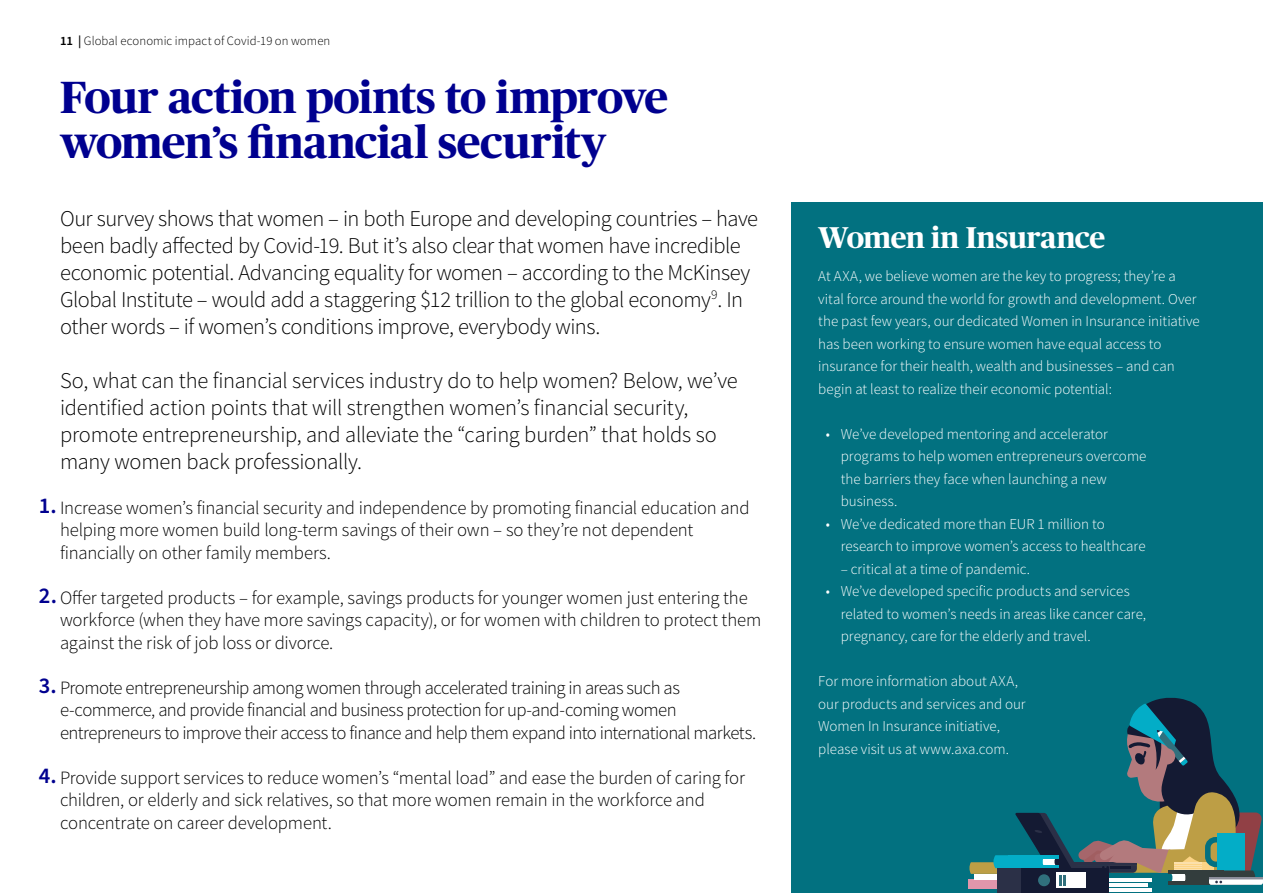
<style>
.page{position:relative;width:1263px;height:893px;background:#fff}
.page>*{position:absolute;margin:0;border:0;box-sizing:border-box;transform-origin:0 0}
.t1{font:700 45px/45px "Publico Headline";letter-spacing:-.015em;color:#00008f}
.t2{font:700 30px "Publico Headline";letter-spacing:-.015em;color:#fff}
.t3{font:300 22.5px/27px "Source Sans Pro";letter-spacing:-.015em;color:#000}
.t4{font:600 22.5px "Source Sans Pro";color:#00008f}
.t5{font:300 18.75px/22.5px "Source Sans Pro";letter-spacing:-.015em;color:#000}
.t6{font:300 15px/22.5px "Source Sans Pro";color:#fff}
.t7{font:300 12.75px "Source Sans Pro";letter-spacing:.005em;color:#000}
.s1{font-weight:600}
</style>
<div class="page">
<div style="left:791px;top:203px;width:472px;height:690px;background:#027180"></div>
<hr style="left:1084px;top:889px;width:68px;height:3px;background:#fff">
<hr style="left:1080px;top:884px;width:67px;height:3px;background:#fff">
<div style="left:968px;top:880px;width:56px;height:9px;background:#e096ab"></div>
<div style="left:997px;top:868px;width:81px;height:25px;background:#2b3047"></div>
<div style="left:1021px;top:868px;width:87px;height:25px;background:#141a33"></div>
<div style="left:1056px;top:872px;width:29px;height:16px;background:#fff"></div>
<div style="left:1038px;top:874px;width:12px;height:12px;background:#30707d;border-radius:50%"></div>
<svg style="left:969px;top:697px;width:294px;height:188px"></svg>
<p class="t7" style="left:60px;top:33px;width:272px"><span class="s1">11 |</span> Global economic impact of Covid-19 on women</p>
<h1 class="t1" style="left:60px;top:72px;width:610px">Four action points to improve women’s financial security</h1>
<p class="t3" style="left:60px;top:205px;width:700px">Our survey shows that women – in both Europe and developing countries – have been badly affected by Covid-19. But it’s also clear that women have incredible economic potential. Advancing equality for women – according to the McKinsey Global Institute – would add a staggering $12 trillion to the global economy<sup>9</sup>. In other words – if women’s conditions improve, everybody wins.</p>
<p class="t3" style="left:60px;top:367px;width:679px">So, what can the financial services industry do to help women? Below, we’ve identified action points that will strengthen women’s financial security, promote entrepreneurship, and alleviate the “caring burden” that holds so many women back professionally.</p>
<p class="t5" style="left:60px;top:496px;width:691px">Increase women’s financial security and independence by promoting financial education and helping more women build long-term savings of their own – so they’re not dependent financially on other family members.</p>
<p class="t5" style="left:60px;top:586px;width:703px">Offer targeted products – for example, savings products for younger women just entering the workforce (when they have more savings capacity), or for women with children to protect them against the risk of job loss or divorce.</p>
<p class="t5" style="left:60px;top:676px;width:698px">Promote entrepreneurship among women through accelerated training in areas such as e-commerce, and provide financial and business protection for up-and-coming women entrepreneurs to improve their access to finance and help them expand into international markets.</p>
<p class="t5" style="left:60px;top:766px;width:686px">Provide support services to reduce women’s “mental load” and ease the burden of caring for children, or elderly and sick relatives, so that more women remain in the workforce and concentrate on career development.</p>
<p class="t4" style="left:39px;top:490px;width:19px">1.</p>
<p class="t4" style="left:39px;top:580px;width:20px">2.</p>
<p class="t4" style="left:39px;top:670px;width:19px">3.</p>
<p class="t4" style="left:39px;top:760px;width:19px">4.</p>
<h2 class="t2" style="left:818px;top:215px;width:288px">Women in Insurance</h2>
<p class="t6" style="left:818px;top:265px;width:383px">At AXA, we believe women are the key to progress; they’re a vital force around the world for growth and development. Over the past few years, our dedicated Women in Insurance initiative has been working to ensure women have equal access to insurance for their health, wealth and businesses – and can begin at least to realize their economic potential:</p>
<p class="t6" style="left:841px;top:423px;width:307px;text-indent:-15px">• We’ve developed mentoring and accelerator programs to help women entrepreneurs overcome the barriers they face when launching a new business.</p>
<p class="t6" style="left:841px;top:513px;width:306px;text-indent:-15px">• We’ve dedicated more than EUR 1 million to research to improve women’s access to healthcare</p>
<p class="t6" style="left:841px;top:558px;width:191px">– critical at a time of pandemic.</p>
<p class="t6" style="left:841px;top:580px;width:307px;text-indent:-15px">• We’ve developed specific products and services related to women’s needs in areas like cancer care, pregnancy, care for the elderly and travel.</p>
<p class="t6" style="left:818px;top:670px;width:209px">For more information about AXA, our products and services and our<br>Women In Insurance initiative, please visit us at www.axa.com.</p>
</div>
